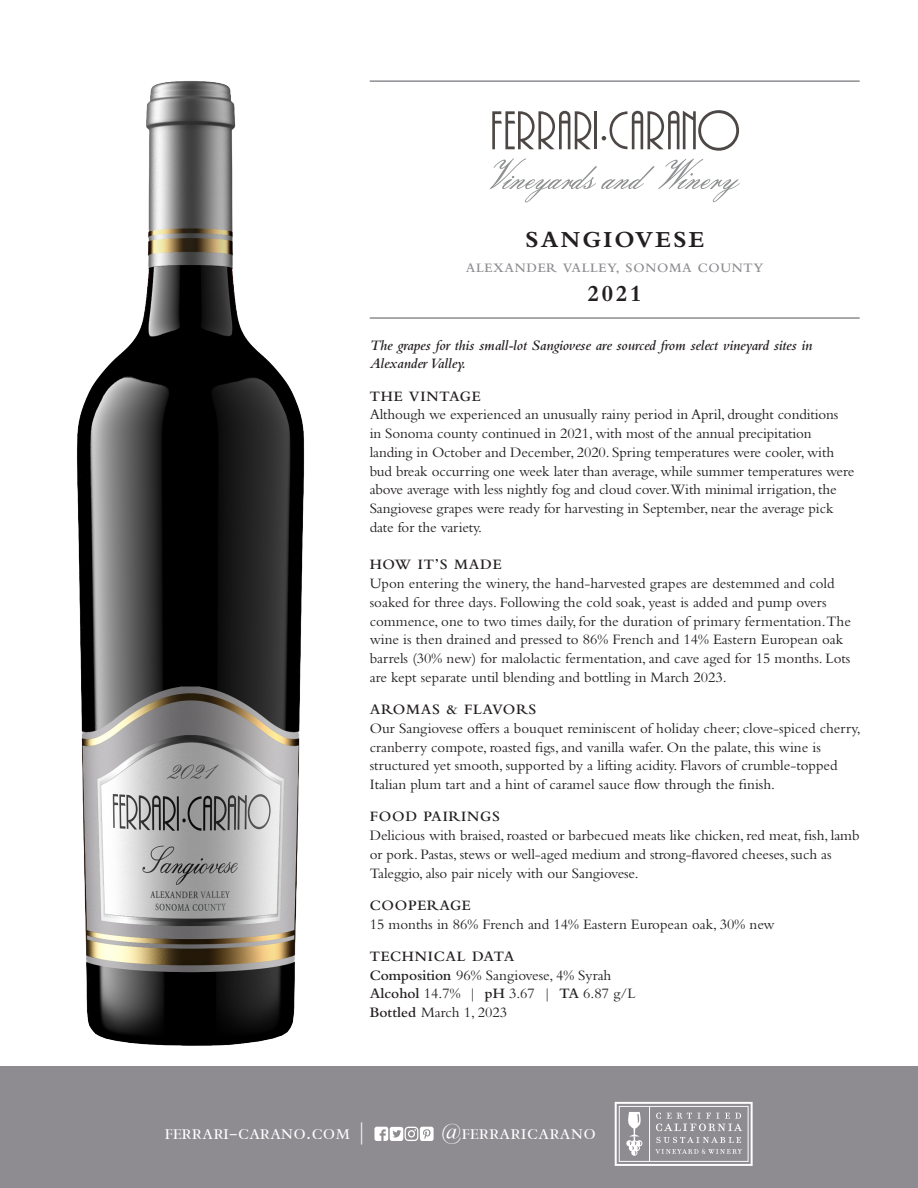
<style>
.page{position:relative;width:918px;height:1188px;background:#fff}
.page>*{position:absolute;margin:0;border:0;box-sizing:border-box;transform-origin:0 0}
.t1{font:700 24px "Bembo Std";letter-spacing:.09em;color:#231f20}
.t2{font:22.2px "Bembo Small Caps&Oldstyle Figures";color:#fff}
.t3{font:15px/18.8px "Bembo Std";color:#231f20}
.t4{font:italic 600 15px/18.8px "Bembo Std";letter-spacing:-.01em;color:#231f20}
.t5{font:600 15px "Bembo MT Pro";letter-spacing:.05em;color:#231f20}
.t6{font:600 13.5px "Bembo MT Pro";letter-spacing:.05em;color:#8e8c90}
.s1{font-family:"Bembo MT Pro";font-weight:600}
</style>
<div class="page">
<div style="left:0;top:1067px;width:918px;height:121px;background:#8e8c90"></div>
<hr style="left:370px;top:80px;width:490px;height:2px;background:#8e8c90">
<hr style="left:370px;top:317px;width:490px;height:2px;background:#8e8c90">
<img style="left:77px;top:81px;width:228px;height:965px">
<svg style="left:492px;top:111px;width:99px;height:38px"></svg>
<hr style="left:594px;top:111px;width:3px;height:38px;background:#4d4846">
<svg style="left:602px;top:110px;width:137px;height:41px"></svg>
<svg style="left:490px;top:158px;width:250px;height:44px"></svg>
<svg style="left:374px;top:1127px;width:60px;height:14px"></svg>
<svg style="left:615px;top:1102px;width:138px;height:64px"></svg>
<p class="t1" style="left:525px;top:226px;width:180px">SANGIOVESE</p>
<p class="t6" style="left:466px;top:261px;width:299px">ALEXANDER VALLEY, SONOMA COUNTY</p>
<p class="t1" style="left:587px;top:280px;width:56px">2021</p>
<p class="t4" style="left:370px;top:336px;width:444px">The grapes for this small-lot Sangiovese are sourced from select vineyard sites in<br>Alexander Valley.</p>
<p class="t5" style="left:370px;top:388px;width:112px">THE VINTAGE</p>
<p class="t3" style="left:370px;top:405px;width:486px">Although we experienced an unusually rainy period in April, drought conditions<br>in Sonoma county continued in 2021, with most of the annual precipitation landing in October and December, 2020. Spring temperatures were cooler, with bud break occurring one week later than average, while summer temperatures were above average with less nightly fog and cloud cover.With minimal irrigation, the Sangiovese grapes were ready for harvesting in September, near the average pick date for the variety.</p>
<p class="t5" style="left:370px;top:556px;width:133px">HOW IT’S MADE</p>
<p class="t3" style="left:370px;top:574px;width:483px">Upon entering the winery, the hand-harvested grapes are destemmed and cold soaked for three days. Following the cold soak, yeast is added and pump overs commence, one to two times daily, for the duration of primary fermentation.The wine is then drained and pressed to 86% French and 14% Eastern European oak barrels (30% new) for malolactic fermentation, and cave aged for 15 months. Lots are kept separate until blending and bottling in March 2023.</p>
<p class="t5" style="left:370px;top:701px;width:168px">AROMAS &amp; FLAVORS</p>
<p class="t3" style="left:370px;top:719px;width:492px">Our Sangiovese offers a bouquet reminiscent of holiday cheer; clove-spiced cherry, cranberry compote, roasted figs, and vanilla wafer. On the palate, this wine is structured yet smooth, supported by a lifting acidity. Flavors of crumble-topped Italian plum tart and a hint of caramel sauce flow through the finish.</p>
<p class="t5" style="left:370px;top:808px;width:132px">FOOD PAIRINGS</p>
<p class="t3" style="left:370px;top:826px;width:491px">Delicious with braised, roasted or barbecued meats like chicken, red meat, fish, lamb or pork. Pastas, stews or well-aged medium and strong-flavored cheeses, such as<br>Taleggio, also pair nicely with our Sangiovese.</p>
<p class="t5" style="left:370px;top:897px;width:102px">COOPERAGE</p>
<p class="t3" style="left:370px;top:914px;width:406px">15 months in 86% French and 14% Eastern European oak, 30% new</p>
<p class="t5" style="left:370px;top:948px;width:146px">TECHNICAL DATA</p>
<p class="t3" style="left:370px;top:965px;width:243px"><span class="s1">Composition</span> 96% Sangiovese, 4% Syrah</p>
<p class="t3" style="left:370px;top:984px;width:267px"><span class="s1">Alcohol</span> 14.7% | <span class="s1">pH</span> 3.67 | <span class="s1">TA</span> 6.87 g/L</p>
<p class="t3" style="left:370px;top:1003px;width:139px"><span class="s1">Bottled</span> March 1, 2023</p>
<h2 class="t2" style="left:165px;top:1120px;width:204px">ferrari-carano.com |</h2>
<h2 class="t2" style="left:441px;top:1120px;width:156px">@ferraricarano</h2>
</div>
